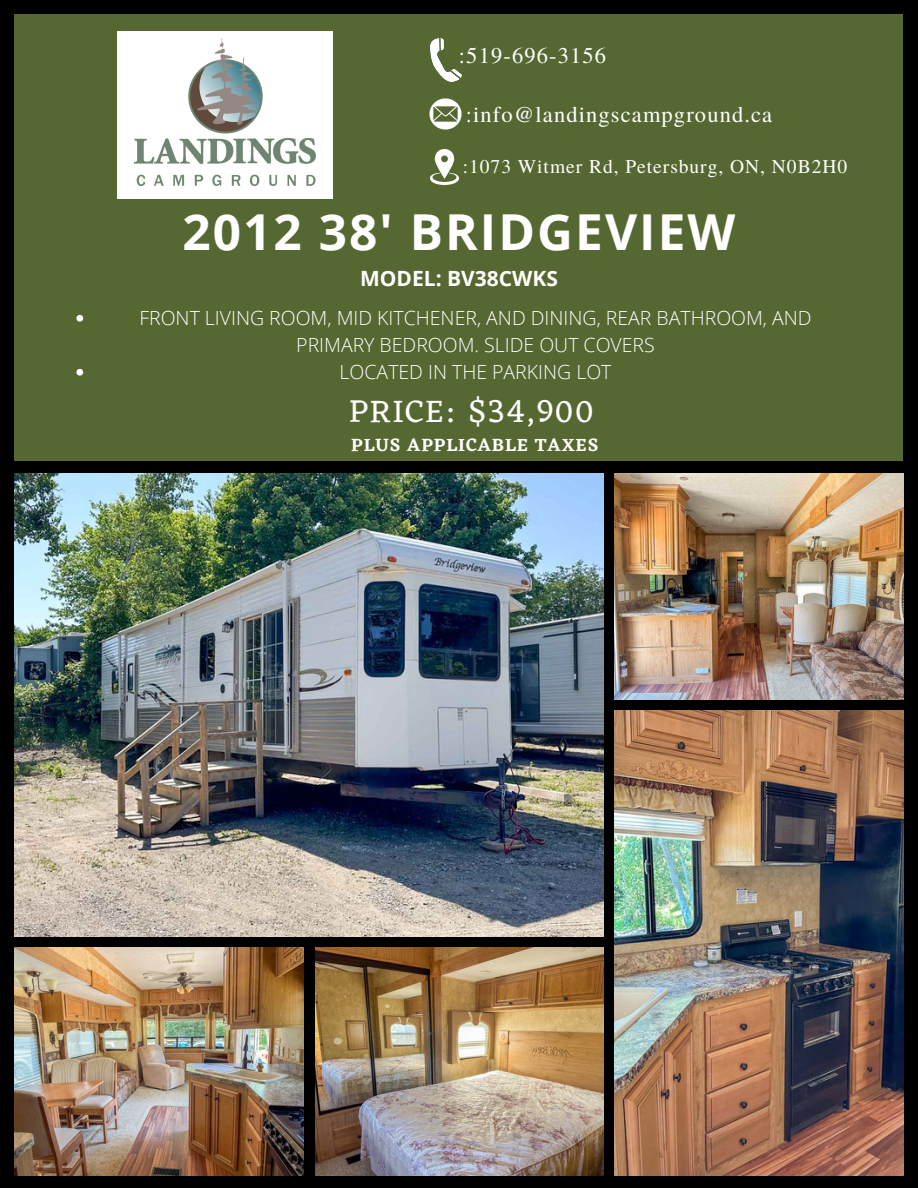
<style>
.page{position:relative;width:918px;height:1188px;background:#000}
.page>*{position:absolute;margin:0;border:0;box-sizing:border-box;transform-origin:0 0}
.t1{font:700 49.5px "Open Sans";letter-spacing:.04em;color:#fff}
.t2{font:33px "Eczar";letter-spacing:.05em;color:#fff}
.t3{font:22.5px "Te X Gyre Termes";letter-spacing:.05em;color:#fff}
.t4{font:700 21px "Open Sans";color:#fff}
.t5{font:300 19.5px/27px "Open Sans";color:#fff;text-align:center}
.t6{font:19.5px "Te X Gyre Termes";letter-spacing:.05em;color:#fff}
.t7{font:600 18.3px "Eczar";letter-spacing:.05em;color:#fff}
</style>
<div class="page">
<img style="left:15px;top:473px;width:588px;height:464px">
<img style="left:614px;top:473px;width:290px;height:226px">
<img style="left:614px;top:711px;width:290px;height:464px">
<img style="left:15px;top:948px;width:289px;height:227px">
<img style="left:315px;top:948px;width:288px;height:227px">
<div style="left:15px;top:14px;width:888px;height:447px;background:#556831"></div>
<svg style="left:76px;top:315px;width:7px;height:7px"></svg>
<svg style="left:76px;top:369px;width:7px;height:7px"></svg>
<img style="left:430px;top:150px;width:28px;height:35px">
<img style="left:429px;top:98px;width:33px;height:32px">
<img style="left:430px;top:38px;width:32px;height:43px">
<div style="left:117px;top:31px;width:215px;height:167px;background:#fff"></div>
<img style="left:135px;top:38px;width:181px;height:148px">
<p class="t3" style="left:459px;top:39px;width:149px">:519-696-3156</p>
<p class="t3" style="left:466px;top:99px;width:308px">:info@landingscampground.ca</p>
<p class="t6" style="left:463px;top:153px;width:386px">:1073 Witmer Rd, Petersburg, ON, N0B2H0</p>
<p class="t1" style="left:182px;top:197px;width:555px">2012 38' BRIDGEVIEW</p>
<p class="t4" style="left:360px;top:264px;width:199px">MODEL: BV38CWKS</p>
<p class="t5" style="left:139px;top:304px;width:674px">FRONT LIVING ROOM, MID KITCHENER, AND DINING, REAR BATHROOM, AND<br>PRIMARY BEDROOM. SLIDE OUT COVERS</p>
<p class="t5" style="left:340px;top:358px;width:273px">LOCATED IN THE PARKING LOT</p>
<p class="t2" style="left:349px;top:391px;width:246px">PRICE: $34,900</p>
<p class="t7" style="left:351px;top:434px;width:249px">PLUS APPLICABLE TAXES</p>
</div>
